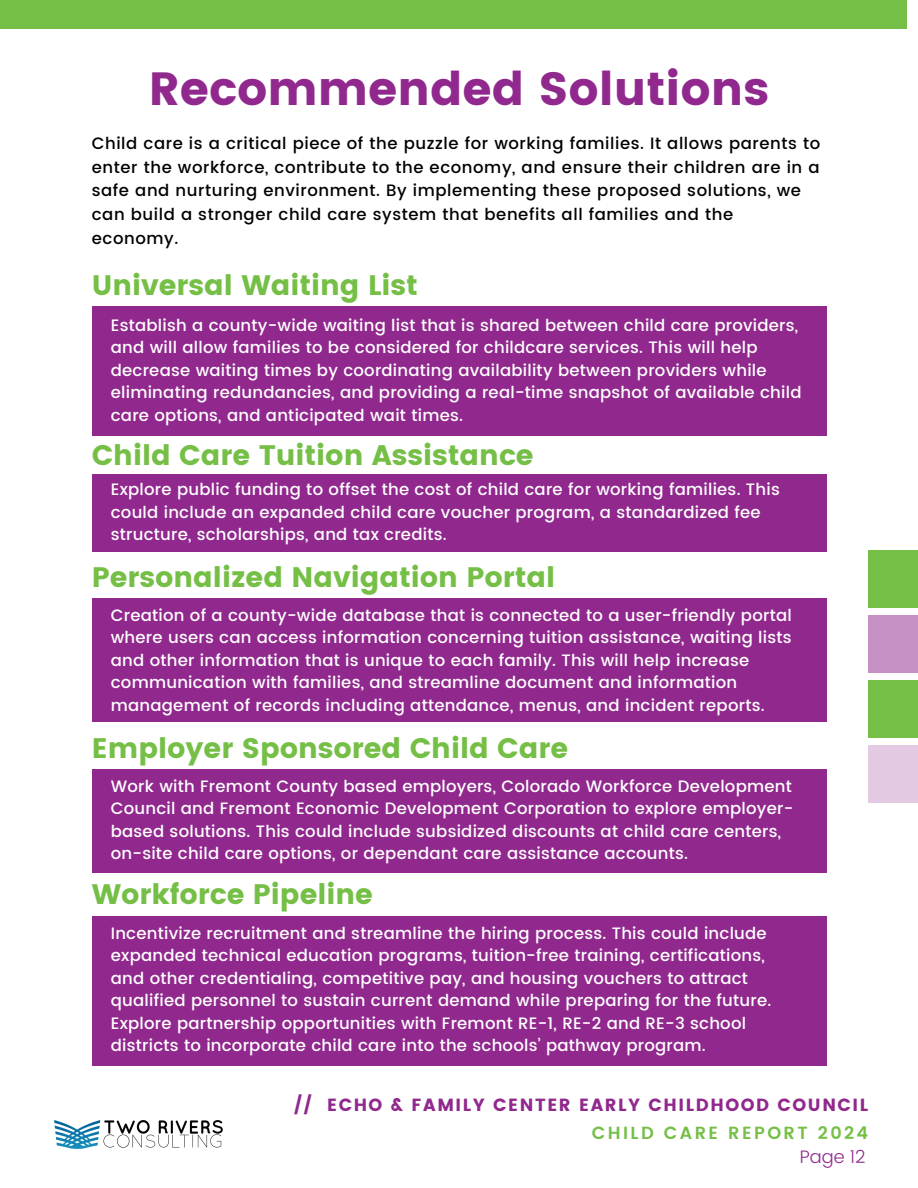
<style>
.page{position:relative;width:918px;height:1188px;background:#fff}
.page>*{position:absolute;margin:0;border:0;box-sizing:border-box;transform-origin:0 0}
.t1{font:46.5px "Poppins";color:#91288e}
.t2{font:28.2px "Poppins";color:#75bf46}
.t3{font:300 18px "Poppins";color:#91288e}
.t4{font:17.55px "Poppins";letter-spacing:.09em;color:#91288e}
.t5{font:600 17.55px "Poppins";letter-spacing:.135em;color:#75bf46}
.t6{font:500 16.5px/22.5px "Poppins";letter-spacing:.015em;color:#fff}
.t7{font:500 16.5px/23.7px "Poppins";letter-spacing:.035em;color:#000}
</style>
<div class="page">
<div style="left:92px;top:307px;width:734px;height:129px;background:#91288e"></div>
<div style="left:0;top:0;width:907px;height:29px;background:#75bf46"></div>
<div style="left:868px;top:745px;width:50px;height:57px;background:#e3cae2"></div>
<div style="left:868px;top:680px;width:50px;height:58px;background:#75bf46"></div>
<div style="left:868px;top:615px;width:50px;height:58px;background:#c692c5"></div>
<div style="left:868px;top:551px;width:50px;height:57px;background:#75bf46"></div>
<div style="left:92px;top:474px;width:734px;height:78px;background:#91288e"></div>
<div style="left:92px;top:599px;width:734px;height:123px;background:#91288e"></div>
<div style="left:92px;top:770px;width:734px;height:103px;background:#91288e"></div>
<div style="left:92px;top:916px;width:734px;height:150px;background:#91288e"></div>
<img style="left:54px;top:1120px;width:169px;height:29px">
<h1 class="t1" style="left:149px;top:61px;width:622px">Recommended Solutions</h1>
<p class="t7" style="left:92px;top:132px;width:730px">Child care is a critical piece of the puzzle for working families. It allows parents to enter the workforce, contribute to the economy, and ensure their children are in a safe and nurturing environment. By implementing these proposed solutions, we can build a stronger child care system that benefits all families and the economy.</p>
<h2 class="t2" style="left:92px;top:269px;width:328px">Universal Waiting List</h2>
<p class="t6" style="left:111px;top:314px;width:692px">Establish a county-wide waiting list that is shared between child care providers, and will allow families to be considered for childcare services. This will help decrease waiting times by coordinating availability between providers while eliminating redundancies, and providing a real-time snapshot of available child care options, and anticipated wait times.</p>
<h2 class="t2" style="left:92px;top:439px;width:443px">Child Care Tuition Assistance</h2>
<p class="t6" style="left:111px;top:478px;width:671px">Explore public funding to offset the cost of child care for working families. This could include an expanded child care voucher program, a standardized fee structure, scholarships, and tax credits.</p>
<h2 class="t2" style="left:92px;top:561px;width:465px">Personalized Navigation Portal</h2>
<p class="t6" style="left:111px;top:604px;width:683px">Creation of a county-wide database that is connected to a user-friendly portal where users can access information concerning tuition assistance, waiting lists and other information that is unique to each family. This will help increase communication with families, and streamline document and information management of records including attendance, menus, and incident reports.</p>
<h2 class="t2" style="left:92px;top:732px;width:478px">Employer Sponsored Child Care</h2>
<p class="t6" style="left:111px;top:775px;width:684px">Work with Fremont County based employers, Colorado Workforce Development Council and Fremont Economic Development Corporation to explore employer&shy;based solutions. This could include subsidized discounts at child care centers, on-site child care options, or dependant care assistance accounts.</p>
<h2 class="t2" style="left:92px;top:878px;width:283px">Workforce Pipeline</h2>
<p class="t6" style="left:111px;top:922px;width:662px">Incentivize recruitment and streamline the hiring process. This could include expanded technical education programs, tuition-free training, certifications, and other credentialing, competitive pay, and housing vouchers to attract qualified personnel to sustain current demand while preparing for the future.<br>Explore partnership opportunities with Fremont RE-1, RE-2 and RE-3 school districts to incorporate child care into the schools’ pathway program.</p>
<p class="t4" style="left:294px;top:1094px;width:576px">// ECHO &amp; FAMILY CENTER EARLY CHILDHOOD COUNCIL</p>
<p class="t3" style="left:800px;top:1146px;width:68px">Page 12</p>
<p class="t5" style="left:592px;top:1122px;width:278px">CHILD CARE REPORT 2024</p>
</div>
